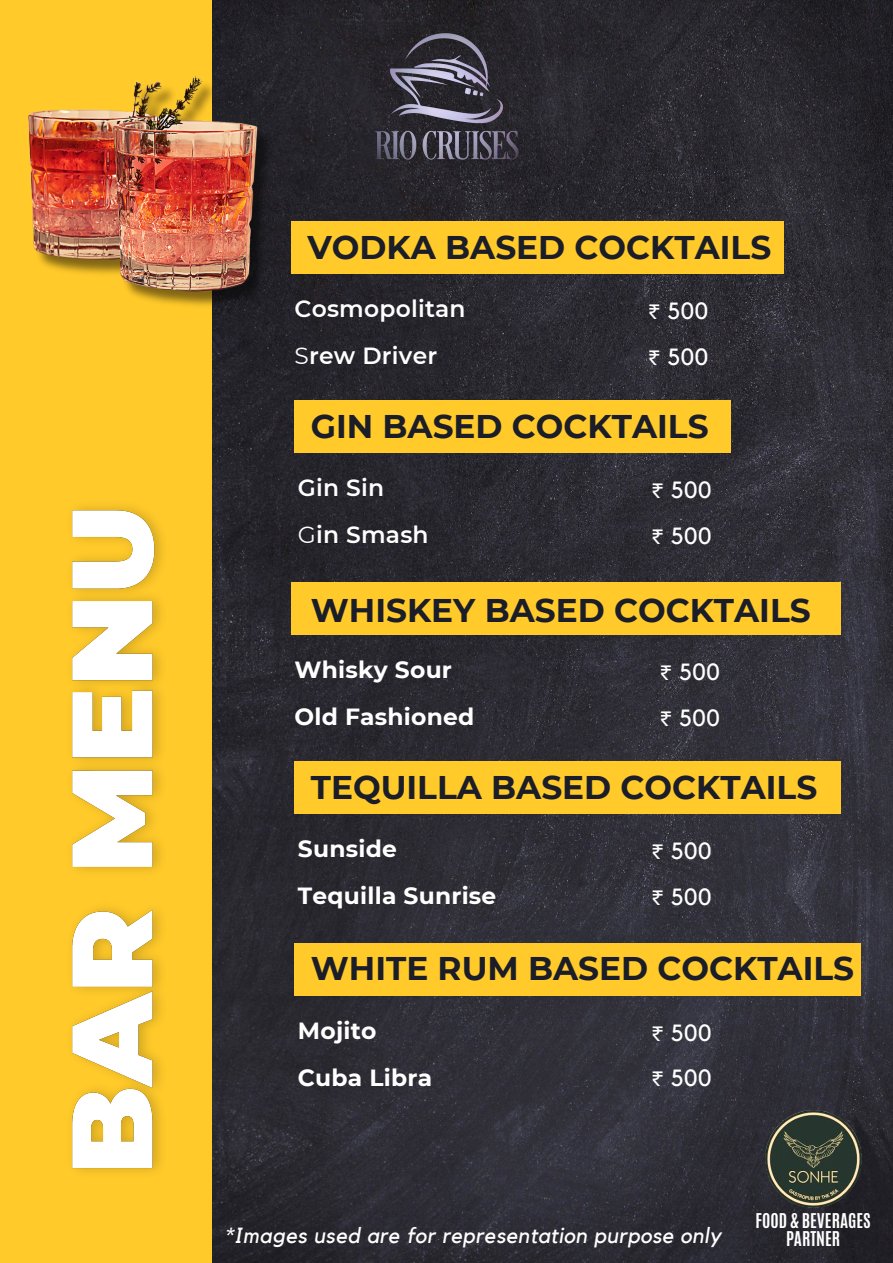
<style>
.page{position:relative;width:893px;height:1263px;background:#fff}
.page>*{position:absolute;margin:0;border:0;box-sizing:border-box;transform-origin:0 0}
.t1{font:700 32.78px "Montserrat";color:#1b1d29}
.t2{font:700 23.4px/46.7px "Montserrat";letter-spacing:.01em;color:#fff}
.t3{font:23.4px/45.8px "Kollektif";letter-spacing:.02em;color:#fff}
.t4{font:600 23.4px/46.7px "Montserrat";letter-spacing:.01em;color:#fff}
.t5{font:italic 21.9px "Kollektif";letter-spacing:.02em;color:#fff}
.t6{font:700 17.02px/18.2px "Antonio";color:#fff;text-align:center}
.s1{font-weight:400}
.s2{font-family:"Noto Sans Gurmukhi"}
</style>
<div class="page">
<img style="left:212px;top:0;width:681px;height:1263px">
<div style="left:0;top:0;width:212px;height:1263px;background:#ffca2a"></div>
<div style="left:291px;top:221px;width:492px;height:53px;background:#ffca2a"></div>
<img style="left:28px;top:59px;width:270px;height:257px">
<img style="left:72px;top:506px;width:90px;height:666px">
<div style="left:294px;top:400px;width:437px;height:53px;background:#ffca2a"></div>
<div style="left:291px;top:582px;width:549px;height:53px;background:#ffca2a"></div>
<div style="left:294px;top:761px;width:546px;height:52px;background:#ffca2a"></div>
<div style="left:294px;top:943px;width:567px;height:52px;background:#ffca2a"></div>
<img style="left:765px;top:1111px;width:96px;height:96px">
<img style="left:371px;top:30px;width:150px;height:130px">
<p class="t1" style="left:307px;top:227px;width:465px">VODKA BASED COCKTAILS</p>
<h2 class="t4" style="left:294px;top:286px;width:173px">Cosmopolitan<br><span class="s1">S</span>rew Driver</h2>
<h4 class="t3" style="left:648px;top:289px;width:62px"><span class="s2">₹</span> 500 <span class="s2">₹</span> 500</h4>
<h4 class="t1" style="left:311px;top:406px;width:399px">GIN BASED COCKTAILS</h4>
<h2 class="t4" style="left:298px;top:465px;width:132px">Gin Sin<br><span class="s1">G</span>in Smash</h2>
<h4 class="t3" style="left:651px;top:468px;width:62px"><span class="s2">₹</span> 500 <span class="s2">₹</span> 500</h4>
<h4 class="t1" style="left:311px;top:590px;width:501px">WHISKEY BASED COCKTAILS</h4>
<h2 class="t2" style="left:294px;top:646px;width:181px">Whisky Sour<br>Old Fashioned</h2>
<h3 class="t3" style="left:659px;top:650px;width:62px"><span class="s2">₹</span> 500 <span class="s2">₹</span> 500</h3>
<h4 class="t1" style="left:311px;top:767px;width:508px">TEQUILLA BASED COCKTAILS</h4>
<h2 class="t2" style="left:298px;top:825px;width:200px">Sunside<br>Tequilla Sunrise</h2>
<h3 class="t3" style="left:651px;top:829px;width:62px"><span class="s2">₹</span> 500 <span class="s2">₹</span> 500</h3>
<h4 class="t1" style="left:311px;top:949px;width:545px">WHITE RUM BASED COCKTAILS</h4>
<h2 class="t2" style="left:298px;top:1007px;width:136px">Mojito<br>Cuba Libra</h2>
<h3 class="t3" style="left:651px;top:1010px;width:62px"><span class="s2">₹</span> 500 <span class="s2">₹</span> 500</h3>
<h4 class="t5" style="left:224px;top:1225px;width:498px">*Images used are for representation purpose only</h4>
<p class="t6" style="left:755px;top:1212px;width:117px">FOOD &amp; BEVERAGES<br>PARTNER</p>
</div>
